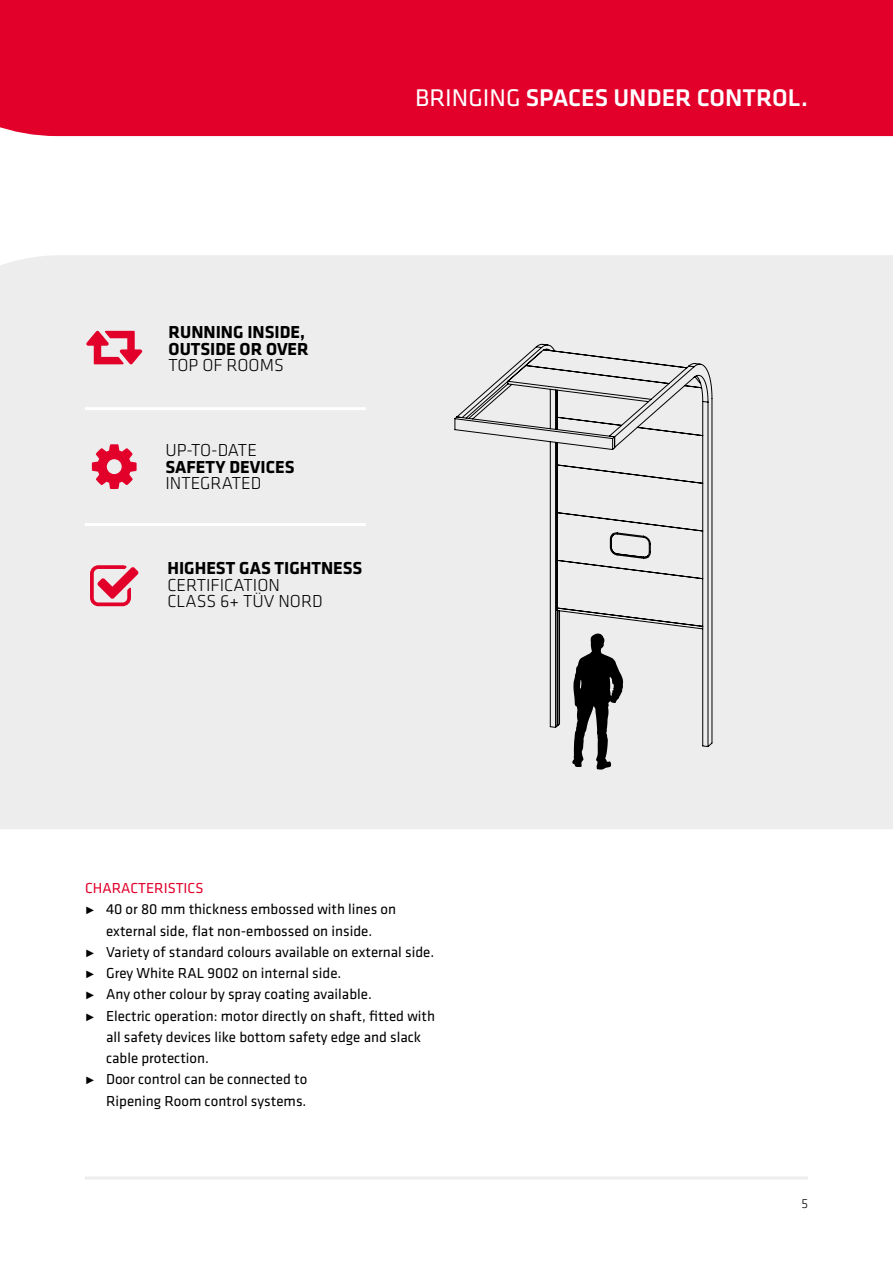
<style>
.page{position:relative;width:893px;height:1263px;background:#fff}
.page>*{position:absolute;margin:0;border:0;box-sizing:border-box;transform-origin:0 0}
.t1{font:500 25.05px "Klavika";color:#fff}
.t2{font:700 18px/16.5px "Klavika";color:#000}
.t3{font:300 18px/16.5px "Klavika";color:#000}
.t4{font:15px "Klavika";color:#000}
.t5{font:15px "Klavika";color:#e2002b}
.t6{font:300 13.5px "Klavika";color:#000}
.s1{font-weight:400}
</style>
<div class="page">
<div style="left:0;top:255px;width:893px;height:574px;background:#ededee"></div>
<div style="left:0;top:0;width:893px;height:136px;background:#e2002b"></div>
<hr style="left:85px;top:1176px;width:723px;height:3px;background:#ededee">
<hr style="left:85px;top:407px;width:281px;height:3px;background:#fff">
<hr style="left:85px;top:523px;width:281px;height:3px;background:#fff">
<svg style="left:455px;top:344px;width:257px;height:403px"></svg>
<svg style="left:572px;top:633px;width:51px;height:137px"></svg>
<div style="left:86px;top:331px;width:56px;height:33px;background:#ededee"></div>
<div style="left:92px;top:444px;width:45px;height:45px;background:#ededee"></div>
<div style="left:90px;top:565px;width:49px;height:41px;background:#ededee"></div>
<h1 class="t1" style="left:415px;top:89px;width:394px"><span class="s1">BrinGinG</span> SPACES UNDER CONTROL.</h1>
<p class="t2" style="left:169px;top:325px;width:142px">RUNNING INSIDE,<br>OUTSIDE OR OVER</p>
<p class="t3" style="left:169px;top:358px;width:117px">TOP OF ROOMS</p>
<p class="t3" style="left:165px;top:442px;width:93px">UP-TO-DATE</p>
<p class="t2" style="left:165px;top:459px;width:131px">SAFETY DEVICES</p>
<p class="t3" style="left:165px;top:475px;width:97px">INTEGRATED</p>
<p class="t2" style="left:167px;top:561px;width:197px">HIGHEST GAS TIGHTNESS</p>
<p class="t3" style="left:167px;top:577px;width:157px">CERTIFICATION<br>CLASS 6+ TÜV NORD</p>
<p class="t5" style="left:85px;top:881px;width:120px">CHArACTEriSTiCS</p>
<p class="t4" style="left:85px;top:903px;width:313px">˭ 40 or 80 mm thickness embossed with lines on</p>
<p class="t4" style="left:106px;top:924px;width:268px">external side, flat non-embossed on inside.</p>
<p class="t4" style="left:85px;top:945px;width:351px">˭ Variety of standard colours available on external side.</p>
<p class="t4" style="left:85px;top:967px;width:258px">˭ Grey White rAL 9002 on internal side.</p>
<p class="t4" style="left:85px;top:988px;width:288px">˭ Any other colour by spray coating available.</p>
<p class="t4" style="left:85px;top:1009px;width:351px">˭ Electric operation: motor directly on shaft, fitted with</p>
<p class="t4" style="left:106px;top:1030px;width:317px">all safety devices like bottom safety edge and slack</p>
<p class="t4" style="left:106px;top:1052px;width:104px">cable protection.</p>
<p class="t4" style="left:85px;top:1073px;width:224px">˭ Door control can be connected to</p>
<p class="t4" style="left:106px;top:1094px;width:202px">ripening room control systems.</p>
<p class="t6" style="left:801px;top:1197px;width:8px">5</p>
</div>
